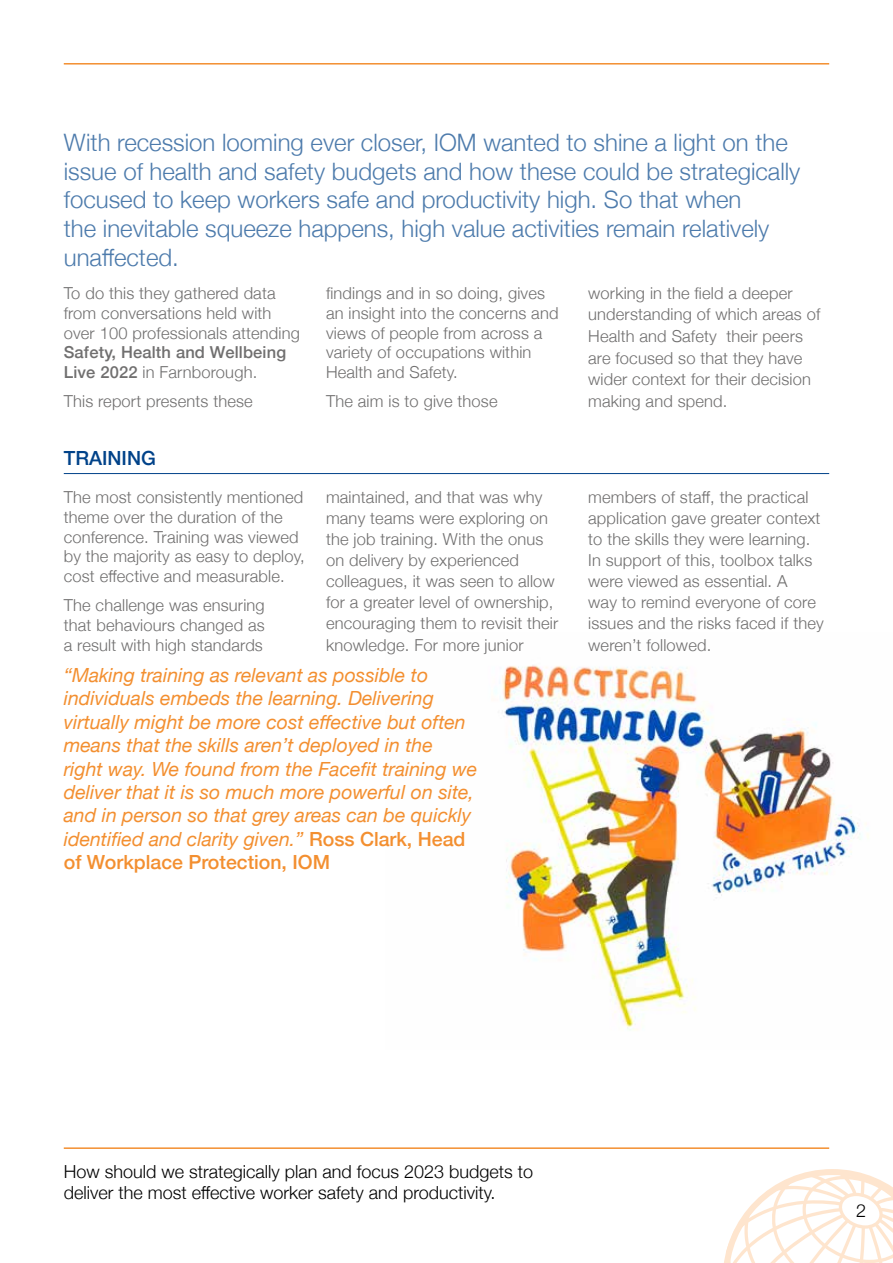
<style>
.page{position:relative;width:893px;height:1263px;background:#fff}
.page>*{position:absolute;margin:0;border:0;box-sizing:border-box;transform-origin:0 0}
.t1{font:300 24px/28.8px "Helvetica Neue";color:#4d7bac}
.t2{font:italic 19.5px/23.4px "Helvetica Neue";color:#f38f30}
.t3{font:500 19.5px "Helvetica Neue";color:#004289}
.t4{font:300 18px/21.6px "Helvetica Neue";color:#000}
.t5{font:300 16.5px/21.1px "Helvetica Neue";letter-spacing:.01em;color:#706f6f}
.t6{font:500 16.5px/19.8px "Helvetica Neue";letter-spacing:.01em;color:#706f6f}
.s1{font-weight:300}
.s2{font-weight:500;font-style:normal}
</style>
<div class="page">
<hr style="left:64px;top:1147px;width:765px;height:2px;background:#f38f30">
<hr style="left:64px;top:63px;width:765px;height:2px;background:#f38f30">
<svg style="left:724px;top:1169px;width:169px;height:94px"></svg>
<img style="left:494px;top:665px;width:375px;height:366px">
<hr style="left:64px;top:473px;width:765px;height:1px;background:#004289">
<p class="t1" style="left:64px;top:126px;width:738px">With recession looming ever closer, IOM wanted to shine a light on the issue of health and safety budgets and how these could be strategically focused to keep workers safe and productivity high. So that when<br>the inevitable squeeze happens, high value activities remain relatively unaffected.</p>
<p class="t5" style="left:64px;top:282px;width:238px;line-height:19.8px">To do this they gathered data from conversations held with over 100 professionals attending</p>
<p class="t6" style="left:64px;top:341px;width:224px">Safety, Health and Wellbeing<br>Live 2022 <span class="s1">in Farnborough.</span></p>
<p class="t5" style="left:64px;top:389px;width:191px">This report presents these</p>
<p class="t5" style="left:588px;top:281px;width:234px;line-height:21.6px">working in the field a deeper understanding of which areas of<br>Health and Safety their peers are focused so that they have wider context for their decision making and spend.</p>
<p class="t5" style="left:326px;top:282px;width:234px;line-height:19.8px">findings and in so doing, gives an insight into the concerns and views of people from across a variety of occupations within<br>Health and Safety.</p>
<p class="t5" style="left:326px;top:389px;width:173px">The aim is to give those</p>
<p class="t3" style="left:64px;top:442px;width:94px">TRAINING</p>
<p class="t5" style="left:64px;top:486px;width:242px;line-height:20px">The most consistently mentioned theme over the duration of the conference. Training was viewed by the majority as easy to deploy, cost effective and measurable.</p>
<p class="t5" style="left:64px;top:594px;width:202px;line-height:20px;text-align:justify">The challenge was ensuring that behaviours changed as a result with high standards</p>
<p class="t5" style="left:326px;top:485px;width:234px">maintained, and that was why many teams were exploring on the job training. With the onus on delivery by experienced colleagues, it was seen to allow for a greater level of ownership, encouraging them to revisit their knowledge. For more junior</p>
<p class="t5" style="left:588px;top:485px;width:237px">members of staff, the practical application gave greater context to the skills they were learning.<br>In support of this, toolbox talks were viewed as essential. A<br>way to remind everyone of core issues and the risks faced if they weren’t followed.</p>
<p class="t2" style="left:64px;top:664px;width:415px">“Making training as relevant as possible to individuals embeds the learning. Delivering virtually might be more cost effective but often means that the skills aren’t deployed in the<br>right way. We found from the Facefit training we deliver that it is so much more powerful on site, and in person so that grey areas can be quickly identified and clarity given.” <span class="s2">Ross Clark, Head of Workplace Protection, IOM</span></p>
<p class="t4" style="left:64px;top:1159px;width:471px">How should we strategically plan and focus 2023 budgets to deliver the most effective worker safety and productivity.</p>
<p class="t4" style="left:856px;top:1198px;width:12px">2</p>
</div>
